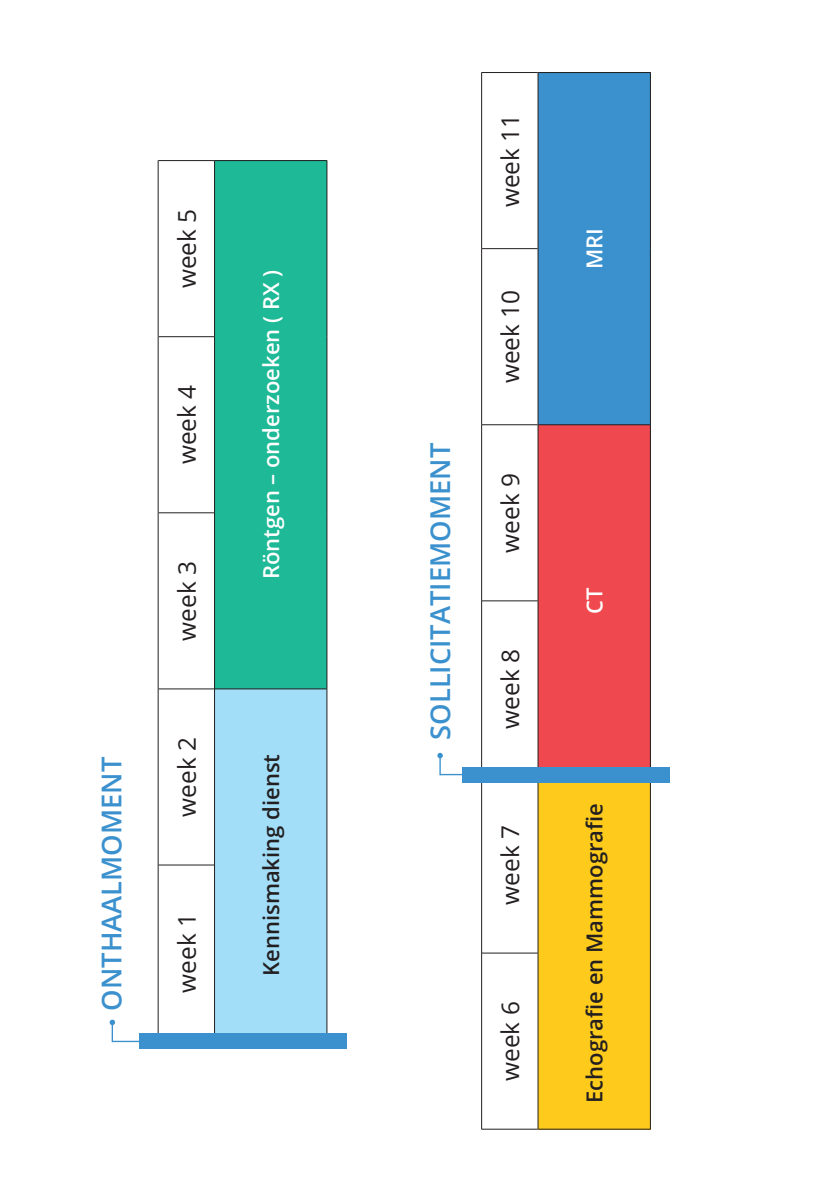
<style>
.page{position:relative;width:840px;height:1191px;background:#fff}
.page>*{position:absolute;margin:0;border:0;box-sizing:border-box;transform-origin:0 0}
.t1{font:600 27.4px "Open Sans";color:#3b91ce}
.t2{font:24.4px "Open Sans";color:#231f20}
.t3{font:600 22px "Open Sans";color:#231f20}
.t4{font:600 22px "Open Sans";color:#fff}
</style>
<div class="page">
<div style="left:214px;top:689px;width:113px;height:352px;background:#a2def8"></div>
<div style="left:214px;top:161px;width:113px;height:528px;background:#1eb996"></div>
<hr style="left:158px;top:865px;width:1px;height:176px;background:#231f20">
<hr style="left:158px;top:689px;width:1px;height:176px;background:#231f20">
<hr style="left:158px;top:864px;width:56px;height:1px;background:#231f20">
<hr style="left:158px;top:513px;width:1px;height:176px;background:#231f20">
<hr style="left:158px;top:688px;width:56px;height:1px;background:#231f20">
<hr style="left:158px;top:337px;width:1px;height:176px;background:#231f20">
<hr style="left:158px;top:512px;width:56px;height:1px;background:#231f20">
<hr style="left:158px;top:160px;width:1px;height:177px;background:#231f20">
<hr style="left:158px;top:336px;width:56px;height:1px;background:#231f20">
<hr style="left:158px;top:160px;width:56px;height:1px;background:#231f20">
<hr style="left:214px;top:865px;width:1px;height:176px;background:#231f20">
<hr style="left:214px;top:689px;width:1px;height:176px;background:#231f20">
<hr style="left:214px;top:513px;width:1px;height:176px;background:#231f20">
<hr style="left:215px;top:688px;width:111px;height:1px;background:#231f20">
<hr style="left:214px;top:337px;width:1px;height:176px;background:#231f20">
<hr style="left:214px;top:160px;width:1px;height:177px;background:#231f20">
<hr style="left:215px;top:160px;width:111px;height:1px;background:#231f20">
<hr style="left:326px;top:865px;width:1px;height:176px;background:#231f20">
<hr style="left:326px;top:688px;width:1px;height:177px;background:#231f20">
<hr style="left:326px;top:513px;width:1px;height:175px;background:#231f20">
<hr style="left:326px;top:337px;width:1px;height:176px;background:#231f20">
<hr style="left:326px;top:160px;width:1px;height:177px;background:#231f20">
<div style="left:139px;top:1033px;width:207px;height:16px;background:#3b91ce"></div>
<hr style="left:112px;top:1040px;width:47px;height:2px;background:#3b91ce">
<svg style="left:109px;top:1019px;width:6px;height:23px"></svg>
<div style="left:537px;top:777px;width:113px;height:352px;background:#fecb1d"></div>
<div style="left:537px;top:425px;width:113px;height:352px;background:#ef484e"></div>
<div style="left:537px;top:73px;width:113px;height:352px;background:#3b91ce"></div>
<hr style="left:481px;top:953px;width:1px;height:176px;background:#231f20">
<hr style="left:481px;top:1128px;width:56px;height:1px;background:#231f20">
<hr style="left:481px;top:777px;width:1px;height:176px;background:#231f20">
<hr style="left:481px;top:952px;width:56px;height:1px;background:#231f20">
<hr style="left:481px;top:601px;width:1px;height:176px;background:#231f20">
<hr style="left:481px;top:425px;width:1px;height:176px;background:#231f20">
<hr style="left:481px;top:600px;width:56px;height:1px;background:#231f20">
<hr style="left:481px;top:249px;width:1px;height:176px;background:#231f20">
<hr style="left:481px;top:424px;width:56px;height:1px;background:#231f20">
<hr style="left:481px;top:72px;width:1px;height:177px;background:#231f20">
<hr style="left:481px;top:248px;width:56px;height:1px;background:#231f20">
<hr style="left:481px;top:72px;width:56px;height:1px;background:#231f20">
<hr style="left:537px;top:953px;width:1px;height:176px;background:#231f20">
<hr style="left:538px;top:1128px;width:111px;height:1px;background:#231f20">
<hr style="left:537px;top:777px;width:1px;height:176px;background:#231f20">
<hr style="left:537px;top:425px;width:1px;height:176px;background:#231f20">
<hr style="left:537px;top:249px;width:1px;height:176px;background:#231f20">
<hr style="left:538px;top:424px;width:111px;height:1px;background:#231f20">
<hr style="left:537px;top:72px;width:1px;height:177px;background:#231f20">
<hr style="left:538px;top:72px;width:111px;height:1px;background:#231f20">
<hr style="left:649px;top:953px;width:1px;height:176px;background:#231f20">
<hr style="left:649px;top:777px;width:1px;height:176px;background:#231f20">
<hr style="left:649px;top:249px;width:1px;height:176px;background:#231f20">
<hr style="left:649px;top:72px;width:1px;height:177px;background:#231f20">
<hr style="left:537px;top:601px;width:1px;height:176px;background:#231f20">
<hr style="left:649px;top:601px;width:1px;height:176px;background:#231f20">
<hr style="left:649px;top:425px;width:1px;height:176px;background:#231f20">
<div style="left:462px;top:767px;width:207px;height:16px;background:#3b91ce"></div>
<hr style="left:440px;top:774px;width:46px;height:1px;background:#3b91ce">
<svg style="left:437px;top:753px;width:5px;height:22px"></svg>
<p class="t1" style="left:93px;top:1010px;width:255px;rotate:-90deg">ONTHAALMOMENT</p>
<p class="t2" style="left:170px;top:288px;width:81px;rotate:-90deg">week 5</p>
<p class="t2" style="left:170px;top:464px;width:81px;rotate:-90deg">week 4</p>
<p class="t2" style="left:170px;top:640px;width:81px;rotate:-90deg">week 3</p>
<p class="t2" style="left:170px;top:816px;width:81px;rotate:-90deg">week 2</p>
<p class="t2" style="left:170px;top:992px;width:81px;rotate:-90deg">week 1</p>
<p class="t4" style="left:256px;top:579px;width:311px;rotate:-90deg">Röntgen – onderzoeken ( RX )</p>
<p class="t3" style="left:256px;top:976px;width:223px;rotate:-90deg">Kennismaking dienst</p>
<p class="t1" style="left:421px;top:739px;width:298px;rotate:-90deg">SOLLICITATIEMOMENT</p>
<p class="t2" style="left:493px;top:207px;width:95px;rotate:-90deg">week 11</p>
<p class="t2" style="left:493px;top:383px;width:95px;rotate:-90deg">week 10</p>
<p class="t2" style="left:493px;top:552px;width:81px;rotate:-90deg">week 9</p>
<p class="t2" style="left:493px;top:728px;width:81px;rotate:-90deg">week 8</p>
<p class="t2" style="left:493px;top:904px;width:81px;rotate:-90deg">week 7</p>
<p class="t2" style="left:493px;top:1080px;width:81px;rotate:-90deg">week 6</p>
<p class="t4" style="left:579px;top:269px;width:43px;rotate:-90deg">MRI</p>
<p class="t4" style="left:579px;top:614px;width:28px;rotate:-90deg">CT</p>
<p class="t3" style="left:579px;top:1103px;width:301px;rotate:-90deg">Echografie en Mammografie</p>
</div>
